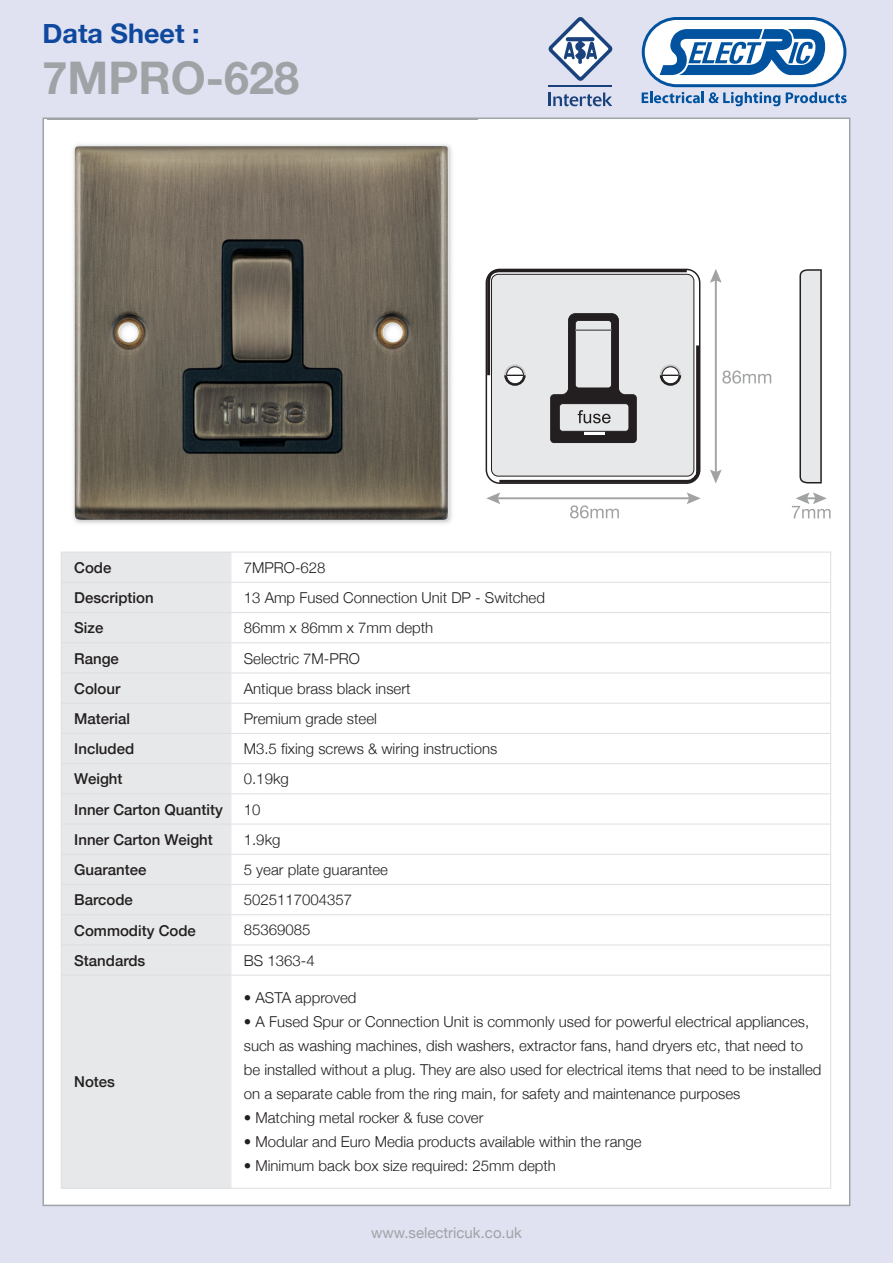
<style>
.page{position:relative;width:893px;height:1263px;background:#e1e2f1}
.page>*{position:absolute;margin:0;border:0;box-sizing:border-box;transform-origin:0 0}
.t1{font:700 45px "Helvetica Neue";color:#9fa3a6}
.t2{font:700 27px "Helvetica Neue";color:#0f499d}
.t3{font:300 15px/24px "Helvetica Neue";color:#231f20}
.t4{font:500 15px "Helvetica Neue";color:#231f20}
.t5{font:15px "Helvetica Neue";color:#9fa3a6}
</style>
<div class="page">
<div style="left:44px;top:119px;width:805px;height:1086px;background:#fff"></div>
<svg style="left:642px;top:17px;width:205px;height:89px"></svg>
<img style="left:47px;top:119px;width:431px;height:405px">
<img style="left:75px;top:146px;width:374px;height:374px">
<svg style="left:710px;top:269px;width:61px;height:214px"></svg>
<svg style="left:486px;top:492px;width:215px;height:26px"></svg>
<svg style="left:792px;top:492px;width:38px;height:26px"></svg>
<svg style="left:799px;top:269px;width:23px;height:214px;background:#cccccd"></svg>
<svg style="left:486px;top:269px;width:215px;height:215px;background:#c6c6c7"></svg>
<svg style="left:549px;top:92px;width:63px;height:14px"></svg>
<hr style="left:549px;top:86px;width:63px;height:1px;background:#1a427c">
<svg style="left:549px;top:17px;width:63px;height:64px"></svg>
<div style="left:61px;top:552px;width:170px;height:30px;background:#e7e8e9"></div>
<div style="left:61px;top:582px;width:170px;height:30px;background:#e7e8e9"></div>
<div style="left:61px;top:612px;width:170px;height:31px;background:#e7e8e9"></div>
<div style="left:61px;top:643px;width:170px;height:30px;background:#e7e8e9"></div>
<div style="left:61px;top:673px;width:170px;height:30px;background:#e7e8e9"></div>
<div style="left:61px;top:703px;width:170px;height:30px;background:#e7e8e9"></div>
<div style="left:61px;top:733px;width:170px;height:31px;background:#e7e8e9"></div>
<div style="left:61px;top:764px;width:170px;height:30px;background:#e7e8e9"></div>
<div style="left:61px;top:794px;width:170px;height:30px;background:#e7e8e9"></div>
<div style="left:61px;top:824px;width:170px;height:30px;background:#e7e8e9"></div>
<div style="left:61px;top:854px;width:170px;height:30px;background:#e7e8e9"></div>
<div style="left:61px;top:884px;width:170px;height:31px;background:#e7e8e9"></div>
<div style="left:61px;top:915px;width:170px;height:30px;background:#e7e8e9"></div>
<div style="left:61px;top:945px;width:170px;height:30px;background:#e7e8e9"></div>
<div style="left:61px;top:975px;width:170px;height:213px;background:#e7e8e9"></div>
<hr style="left:61px;top:552px;width:1px;height:636px;background:#dedfe0">
<hr style="left:231px;top:552px;width:1px;height:636px;background:#dedfe0">
<hr style="left:830px;top:552px;width:1px;height:636px;background:#dedfe0">
<hr style="left:61px;top:552px;width:770px;height:1px;background:#dedfe0">
<hr style="left:61px;top:582px;width:770px;height:1px;background:#dedfe0">
<hr style="left:61px;top:612px;width:770px;height:1px;background:#dedfe0">
<hr style="left:61px;top:642px;width:770px;height:1px;background:#dedfe0">
<hr style="left:61px;top:673px;width:770px;height:1px;background:#dedfe0">
<hr style="left:61px;top:703px;width:770px;height:1px;background:#dedfe0">
<hr style="left:61px;top:733px;width:770px;height:1px;background:#dedfe0">
<hr style="left:61px;top:763px;width:770px;height:1px;background:#dedfe0">
<hr style="left:61px;top:794px;width:770px;height:1px;background:#dedfe0">
<hr style="left:61px;top:824px;width:770px;height:1px;background:#dedfe0">
<hr style="left:61px;top:854px;width:770px;height:1px;background:#dedfe0">
<hr style="left:61px;top:884px;width:770px;height:1px;background:#dedfe0">
<hr style="left:61px;top:914px;width:770px;height:1px;background:#dedfe0">
<hr style="left:61px;top:945px;width:770px;height:1px;background:#dedfe0">
<hr style="left:61px;top:975px;width:770px;height:1px;background:#dedfe0">
<hr style="left:61px;top:1188px;width:770px;height:1px;background:#dedfe0">
<h2 class="t2" style="left:43px;top:17px;width:159px">Data Sheet :</h2>
<h1 class="t1" style="left:43px;top:50px;width:258px">7MPRO-628</h1>
<p class="t4" style="left:74px;top:558px;width:39px">Code</p>
<p class="t3" style="left:244px;top:555px;width:83px">7MPRO-628</p>
<p class="t4" style="left:74px;top:588px;width:81px">Description</p>
<p class="t3" style="left:244px;top:585px;width:303px">13 Amp Fused Connection Unit DP - Switched</p>
<p class="t4" style="left:74px;top:619px;width:31px">Size</p>
<p class="t3" style="left:244px;top:616px;width:191px">86mm x 86mm x 7mm depth</p>
<p class="t4" style="left:74px;top:649px;width:46px">Range</p>
<p class="t3" style="left:244px;top:646px;width:118px">Selectric 7M-PRO</p>
<p class="t4" style="left:74px;top:679px;width:48px">Colour</p>
<p class="t3" style="left:244px;top:676px;width:168px">Antique brass black insert</p>
<p class="t4" style="left:74px;top:709px;width:57px">Material</p>
<p class="t3" style="left:244px;top:706px;width:135px">Premium grade steel</p>
<p class="t4" style="left:74px;top:739px;width:62px">Included</p>
<p class="t3" style="left:244px;top:736px;width:255px">M3.5 fixing screws &amp; wiring instructions</p>
<p class="t4" style="left:74px;top:770px;width:50px">Weight</p>
<p class="t3" style="left:244px;top:767px;width:47px">0.19kg</p>
<p class="t4" style="left:74px;top:800px;width:150px">Inner Carton Quantity</p>
<p class="t3" style="left:244px;top:797px;width:18px">10</p>
<p class="t4" style="left:74px;top:830px;width:140px">Inner Carton Weight</p>
<p class="t3" style="left:244px;top:827px;width:38px">1.9kg</p>
<p class="t4" style="left:74px;top:860px;width:74px">Guarantee</p>
<p class="t3" style="left:244px;top:857px;width:146px">5 year plate guarantee</p>
<p class="t4" style="left:74px;top:891px;width:60px">Barcode</p>
<p class="t3" style="left:244px;top:888px;width:110px">5025117004357</p>
<p class="t4" style="left:74px;top:921px;width:123px">Commodity Code</p>
<p class="t3" style="left:244px;top:918px;width:68px">85369085</p>
<p class="t4" style="left:74px;top:951px;width:73px">Standards</p>
<p class="t3" style="left:244px;top:948px;width:72px">BS 1363-4</p>
<p class="t4" style="left:74px;top:1073px;width:42px">Notes</p>
<p class="t3" style="left:244px;top:986px;width:114px">• ASTA approved</p>
<p class="t3" style="left:244px;top:1010px;width:579px">• A Fused Spur or Connection Unit is commonly used for powerful electrical appliances, such as washing machines, dish washers, extractor fans, hand dryers etc, that need to be installed without a plug. They are also used for electrical items that need to be installed on a separate cable from the ring main, for safety and maintenance purposes</p>
<p class="t3" style="left:244px;top:1106px;width:241px">• Matching metal rocker &amp; fuse cover</p>
<p class="t3" style="left:244px;top:1130px;width:399px">• Modular and Euro Media products available within the range</p>
<p class="t3" style="left:244px;top:1154px;width:314px">• Minimum back box size required: 25mm depth</p>
<p class="t5" style="left:371px;top:1224px;width:152px">www.selectricuk.co.uk</p>
</div>
